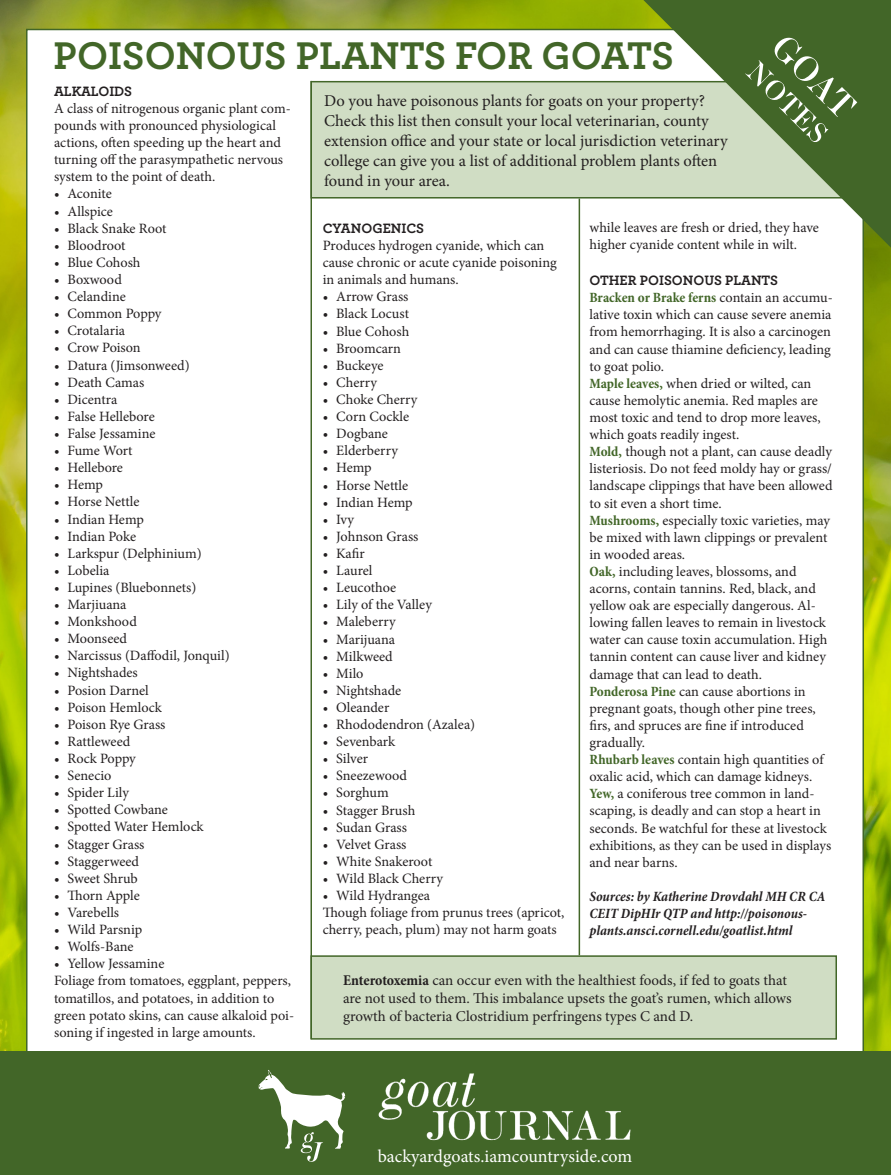
<style>
.page{position:relative;width:891px;height:1175px;background:#fff}
.page>*{position:absolute;margin:0;border:0;box-sizing:border-box;transform-origin:0 0}
.Subhead{font:700 40.5px "Archer";color:#426628}
.t1{font:18px "Minion Pro";color:#fff}
.t2{font:16.5px/19.8px "Minion Pro";letter-spacing:-.005em;color:#231f20}
.t3{font:15px/18px "Minion Pro";color:#231f20}
.t4{font:14.25px/17.1px "Minion Pro";color:#231f20}
.t5{font:italic 700 condensed 14.25px/17.1px "Minion Pro";letter-spacing:-.005em;color:#231f20}
.Subhead-2{font:700 14.25px "Archer";color:#231f20}
.s1{font-weight:700;font-stretch:condensed;color:#426628}
.s2{font-weight:700;font-stretch:condensed}
</style>
<div class="page">
<img style="left:0;top:0;width:891px;height:1052px">
<div style="left:26px;top:29px;width:838px;height:1061px;background:#fff;border:2px solid #426628"></div>
<div style="left:312px;top:81px;width:331px;height:117px;background:#d0ddc4"></div>
<div style="left:311px;top:956px;width:525px;height:82px;background:#d0ddc4"></div>
<div style="left:310px;top:955px;width:527px;height:84px;border:2px solid #426628"></div>
<div style="left:0;top:1052px;width:891px;height:122px;background:#426628"></div>
<hr style="left:310px;top:81px;width:2px;height:958px;background:#426628">
<hr style="left:579px;top:198px;width:1px;height:757px;background:#426628">
<svg style="left:643px;top:0;width:248px;height:248px"></svg>
<svg style="left:745px;top:37px;width:112px;height:106px;background:#5f7e49"></svg>
<svg style="left:258px;top:1070px;width:88px;height:91px"></svg>
<img style="left:378px;top:1073px;width:253px;height:68px">
<p class="Subhead" style="left:54px;top:23px;width:622px">POISONOUS PLANTS FOR GOATS</p>
<p class="Subhead-2" style="left:54px;top:80px;width:80px">ALKALOIDS</p>
<p class="t4" style="left:54px;top:100px;width:238px">A class of nitrogenous organic plant com&shy;pounds with pronounced physiological actions, often speeding up the heart and turning off the parasympathetic nervous system to the point of death.</p>
<p class="t4" style="left:54px;top:185px;width:59px">• Aconite</p>
<p class="t4" style="left:54px;top:202px;width:60px">• Allspice</p>
<p class="t4" style="left:54px;top:220px;width:114px">• Black Snake Root</p>
<p class="t4" style="left:54px;top:237px;width:73px">• Bloodroot</p>
<p class="t4" style="left:54px;top:254px;width:88px">• Blue Cohosh</p>
<p class="t4" style="left:54px;top:271px;width:69px">• Boxwood</p>
<p class="t4" style="left:54px;top:288px;width:73px">• Celandine</p>
<p class="t4" style="left:54px;top:305px;width:109px">• Common Poppy</p>
<p class="t4" style="left:54px;top:322px;width:73px">• Crotalaria</p>
<p class="t4" style="left:54px;top:339px;width:88px">• Crow Poison</p>
<p class="t4" style="left:54px;top:356px;width:137px">• Datura (Jimsonweed)</p>
<p class="t4" style="left:54px;top:373px;width:92px">• Death Camas</p>
<p class="t4" style="left:54px;top:391px;width:65px">• Dicentra</p>
<p class="t4" style="left:54px;top:408px;width:102px">• False Hellebore</p>
<p class="t4" style="left:54px;top:425px;width:103px">• False Jessamine</p>
<p class="t4" style="left:54px;top:442px;width:80px">• Fume Wort</p>
<p class="t4" style="left:54px;top:459px;width:70px">• Hellebore</p>
<p class="t4" style="left:54px;top:476px;width:50px">• Hemp</p>
<p class="t4" style="left:54px;top:493px;width:87px">• Horse Nettle</p>
<p class="t4" style="left:54px;top:510px;width:91px">• Indian Hemp</p>
<p class="t4" style="left:54px;top:527px;width:84px">• Indian Poke</p>
<p class="t4" style="left:54px;top:544px;width:149px">• Larkspur (Delphinium)</p>
<p class="t4" style="left:54px;top:562px;width:57px">• Lobelia</p>
<p class="t4" style="left:54px;top:579px;width:144px">• Lupines (Bluebonnets)</p>
<p class="t4" style="left:54px;top:596px;width:74px">• Marjiuana</p>
<p class="t4" style="left:54px;top:613px;width:84px">• Monkshood</p>
<p class="t4" style="left:54px;top:630px;width:75px">• Moonseed</p>
<p class="t4" style="left:54px;top:647px;width:177px">• Narcissus (Daffodil, Jonquil)</p>
<p class="t4" style="left:54px;top:664px;width:85px">• Nightshades</p>
<p class="t4" style="left:54px;top:681px;width:96px">• Posion Darnel</p>
<p class="t4" style="left:54px;top:698px;width:109px">• Poison Hemlock</p>
<p class="t4" style="left:54px;top:715px;width:113px">• Poison Rye Grass</p>
<p class="t4" style="left:54px;top:733px;width:78px">• Rattleweed</p>
<p class="t4" style="left:54px;top:750px;width:83px">• Rock Poppy</p>
<p class="t4" style="left:54px;top:767px;width:59px">• Senecio</p>
<p class="t4" style="left:54px;top:784px;width:76px">• Spider Lily</p>
<p class="t4" style="left:54px;top:801px;width:115px">• Spotted Cowbane</p>
<p class="t4" style="left:54px;top:818px;width:151px">• Spotted Water Hemlock</p>
<p class="t4" style="left:54px;top:835px;width:92px">• Stagger Grass</p>
<p class="t4" style="left:54px;top:852px;width:87px">• Staggerweed</p>
<p class="t4" style="left:54px;top:869px;width:85px">• Sweet Shrub</p>
<p class="t4" style="left:54px;top:886px;width:87px">• Thorn Apple</p>
<p class="t4" style="left:54px;top:904px;width:67px">• Varebells</p>
<p class="t4" style="left:54px;top:921px;width:90px">• Wild Parsnip</p>
<p class="t4" style="left:54px;top:938px;width:81px">• Wolfs-Bane</p>
<p class="t4" style="left:54px;top:955px;width:112px">• Yellow Jessamine</p>
<p class="t4" style="left:54px;top:972px;width:242px">Foliage from tomatoes, eggplant, peppers, tomatillos, and potatoes, in addition to green potato skins, can cause alkaloid poi&shy;soning if ingested in large amounts.</p>
<p class="t2" style="left:324px;top:91px;width:405px">Do you have poisonous plants for goats on your property?<br>Check this list then consult your local veterinarian, county extension office and your state or local jurisdiction veterinary college can give you a list of additional problem plants often found in your area.</p>
<p class="Subhead-2" style="left:323px;top:217px;width:103px">CYANOGENICS</p>
<p class="t4" style="left:323px;top:237px;width:236px">Produces hydrogen cyanide, which can cause chronic or acute cyanide poisoning in animals and humans.</p>
<p class="t4" style="left:323px;top:288px;width:87px">• Arrow Grass</p>
<p class="t4" style="left:323px;top:305px;width:88px">• Black Locust</p>
<p class="t4" style="left:323px;top:322px;width:88px">• Blue Cohosh</p>
<p class="t4" style="left:323px;top:340px;width:80px">• Broomcarn</p>
<p class="t4" style="left:323px;top:357px;width:62px">• Buckeye</p>
<p class="t4" style="left:323px;top:374px;width:56px">• Cherry</p>
<p class="t4" style="left:323px;top:391px;width:96px">• Choke Cherry</p>
<p class="t4" style="left:323px;top:408px;width:88px">• Corn Cockle</p>
<p class="t4" style="left:323px;top:425px;width:67px">• Dogbane</p>
<p class="t4" style="left:323px;top:442px;width:77px">• Elderberry</p>
<p class="t4" style="left:323px;top:459px;width:50px">• Hemp</p>
<p class="t4" style="left:323px;top:476px;width:87px">• Horse Nettle</p>
<p class="t4" style="left:323px;top:493px;width:91px">• Indian Hemp</p>
<p class="t4" style="left:323px;top:511px;width:33px">• Ivy</p>
<p class="t4" style="left:323px;top:528px;width:97px">• Johnson Grass</p>
<p class="t4" style="left:323px;top:545px;width:43px">• Kafir</p>
<p class="t4" style="left:323px;top:562px;width:51px">• Laurel</p>
<p class="t4" style="left:323px;top:579px;width:75px">• Leucothoe</p>
<p class="t4" style="left:323px;top:596px;width:111px">• Lily of the Valley</p>
<p class="t4" style="left:323px;top:613px;width:74px">• Maleberry</p>
<p class="t4" style="left:323px;top:630px;width:74px">• Marijuana</p>
<p class="t4" style="left:323px;top:647px;width:72px">• Milkweed</p>
<p class="t4" style="left:323px;top:664px;width:42px">• Milo</p>
<p class="t4" style="left:323px;top:682px;width:80px">• Nightshade</p>
<p class="t4" style="left:323px;top:699px;width:68px">• Oleander</p>
<p class="t4" style="left:323px;top:716px;width:154px">• Rhododendron (Azalea)</p>
<p class="t4" style="left:323px;top:733px;width:74px">• Sevenbark</p>
<p class="t4" style="left:323px;top:750px;width:47px">• Silver</p>
<p class="t4" style="left:323px;top:767px;width:86px">• Sneezewood</p>
<p class="t4" style="left:323px;top:784px;width:68px">• Sorghum</p>
<p class="t4" style="left:323px;top:801px;width:94px">• Stagger Brush</p>
<p class="t4" style="left:323px;top:818px;width:86px">• Sudan Grass</p>
<p class="t4" style="left:323px;top:835px;width:85px">• Velvet Grass</p>
<p class="t4" style="left:323px;top:853px;width:111px">• White Snakeroot</p>
<p class="t4" style="left:323px;top:870px;width:122px">• Wild Black Cherry</p>
<p class="t4" style="left:323px;top:887px;width:109px">• Wild Hydrangea</p>
<p class="t4" style="left:323px;top:904px;width:243px">Though foliage from prunus trees (apricot, cherry, peach, plum) may not harm goats</p>
<p class="t4" style="left:589px;top:219px;width:231px">while leaves are fresh or dried, they have higher cyanide content while in wilt.</p>
<p class="Subhead-2" style="left:589px;top:269px;width:190px">OTHER POISONOUS PLANTS</p>
<p class="t4" style="left:589px;top:289px;width:245px"><span class="s1">Bracken or Brake ferns</span> contain an accumu&shy;lative toxin which can cause severe anemia from hemorrhaging. It is also a carcinogen and can cause thiamine deficiency, leading to goat polio.</p>
<p class="t4" style="left:589px;top:375px;width:233px"><span class="s1">Maple leaves,</span> when dried or wilted, can cause hemolytic anemia. Red maples are most toxic and tend to drop more leaves, which goats readily ingest.</p>
<p class="t4" style="left:589px;top:443px;width:245px;text-align:justify"><span class="s1">Mold,</span> though not a plant, can cause deadly listeriosis. Do not feed moldy hay or grass/ landscape clippings that have been allowed to sit even a short time.</p>
<p class="t4" style="left:589px;top:511px;width:242px"><span class="s1">Mushrooms,</span> especially toxic varieties, may be mixed with lawn clippings or prevalent in wooded areas.</p>
<p class="t4" style="left:589px;top:563px;width:240px"><span class="s1">Oak,</span> including leaves, blossoms, and acorns, contain tannins. Red, black, and yellow oak are especially dangerous. Al&shy;lowing fallen leaves to remain in livestock water can cause toxin accumulation. High tannin content can cause liver and kidney damage that can lead to death.</p>
<p class="t4" style="left:589px;top:682px;width:228px"><span class="s1">Ponderosa Pine</span> can cause abortions in pregnant goats, though other pine trees, firs, and spruces are fine if introduced gradually.</p>
<p class="t4" style="left:589px;top:751px;width:236px"><span class="s1">Rhubarb leaves</span> contain high quantities of oxalic acid, which can damage kidneys.</p>
<p class="t4" style="left:589px;top:785px;width:243px"><span class="s1">Yew,</span> a coniferous tree common in land&shy;scaping, is deadly and can stop a heart in seconds. Be watchful for these at livestock exhibitions, as they can be used in displays and near barns.</p>
<p class="t5" style="left:589px;top:887px;width:238px">Sources: by Katherine Drovdahl MH CR CA<br>CEIT DipHIr QTP and http://poisonous&shy;plants.ansci.cornell.edu/goatlist.html</p>
<p class="t3" style="left:343px;top:971px;width:450px"><span class="s2">Enterotoxemia</span> can occur even with the healthiest foods, if fed to goats that are not used to them. This imbalance upsets the goat’s rumen, which allows growth of bacteria Clostridium perfringens types C and D.</p>
<p class="t1" style="left:378px;top:1144px;width:256px">backyardgoats.iamcountryside.com</p>
</div>
